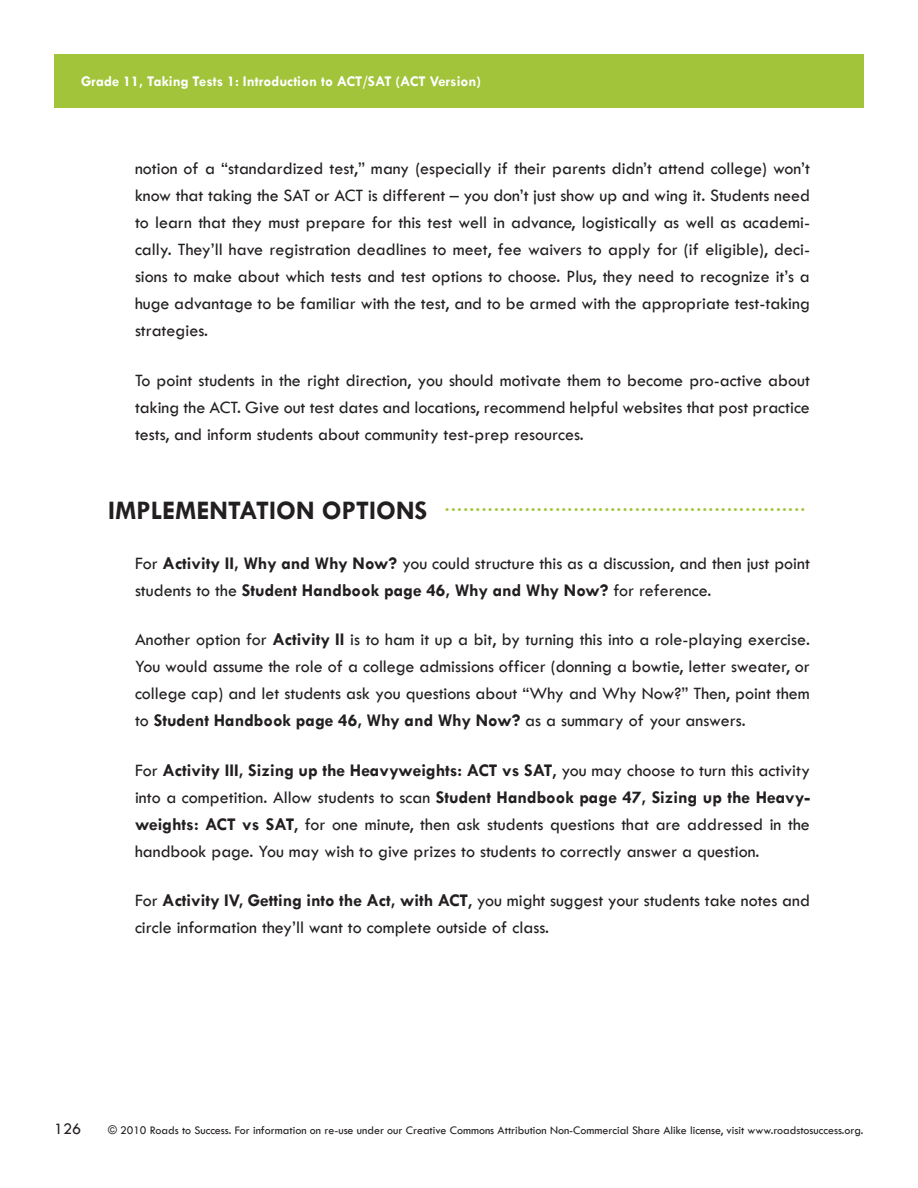
<style>
.page{position:relative;width:918px;height:1188px;background:#fff}
.page>*{position:absolute;margin:0;border:0;box-sizing:border-box;transform-origin:0 0}
.LO_Head1{font:700 18.75px "Tw Cen";color:#a1c43a}
.LO_Text{font:18px/27px "Tw Cen";color:#231f20;text-align:justify}
.LO_TextFirst{font:18px/27px "Tw Cen";color:#231f20;text-align:justify}
.t1{font:16.5px "Tw Cen";color:#231f20}
.t2{font:700 15px "Tw Cen";color:#fff}
.t3{font:12px "Tw Cen";color:#231f20}
.s1{font-size:27px;color:#231f20}
.s2{font-weight:700}
</style>
<div class="page">
<div style="left:54px;top:54px;width:810px;height:54px;background:#a1c43a"></div>
<p class="t2" style="left:81px;top:72px;width:402px">Grade 11, Taking Tests 1: Introduction to ACT/SAT (ACT Version)</p>
<p class="LO_TextFirst" style="left:135px;top:155px;width:676px">notion of a “standardized test,” many (especially if their parents didn’t attend college) won’t know that taking the SAT or ACT is different – you don’t just show up and wing it. Students need to learn that they must prepare for this test well in advance, logistically as well as academi&shy;cally. They’ll have registration deadlines to meet, fee waivers to apply for (if eligible), deci&shy;sions to make about which tests and test options to choose. Plus, they need to recognize it’s a huge advantage to be familiar with the test, and to be armed with the appropriate test-taking strategies.</p>
<p class="LO_Text" style="left:135px;top:367px;width:676px">To point students in the right direction, you should motivate them to become pro-active about taking the ACT. Give out test dates and locations, recommend helpful websites that post practice tests, and inform students about community test-prep resources.</p>
<p class="LO_Head1" style="left:108px;top:494px;width:699px"><span class="s1">IMPLEMENTATION OPTIONS</span> ...........................................................</p>
<p class="LO_TextFirst" style="left:135px;top:550px;width:677px">For <span class="s2">Activity II, Why and Why Now?</span> you could structure this as a discussion, and then just point students to the <span class="s2">Student Handbook page 46, Why and Why Now?</span> for reference.</p>
<p class="LO_Text" style="left:135px;top:626px;width:676px">Another option for <span class="s2">Activity II</span> is to ham it up a bit, by turning this into a role-playing exercise.<br>You would assume the role of a college admissions officer (donning a bowtie, letter sweater, or college cap) and let students ask you questions about “Why and Why Now?” Then, point them to <span class="s2">Student Handbook page 46, Why and Why Now?</span> as a summary of your answers.</p>
<p class="LO_Text" style="left:135px;top:757px;width:677px">For <span class="s2">Activity III, Sizing up the Heavyweights: ACT vs SAT</span>, you may choose to turn this activity into a competition. Allow students to scan <span class="s2">Student Handbook page 47, Sizing up the Heavy&shy;weights: ACT vs SAT</span>, for one minute, then ask students questions that are addressed in the handbook page. You may wish to give prizes to students to correctly answer a question.</p>
<p class="LO_Text" style="left:135px;top:887px;width:676px">For <span class="s2">Activity IV, Getting into the Act, with ACT</span>, you might suggest your students take notes and circle information they’ll want to complete outside of class.</p>
<p class="t1" style="left:54px;top:1119px;width:29px">126</p>
<p class="t3" style="left:108px;top:1123px;width:757px">© 2010 Roads to Success. For information on re-use under our Creative Commons Attribution Non-Commercial Share Alike license, visit www.roadstosuccess.org.</p>
</div>
